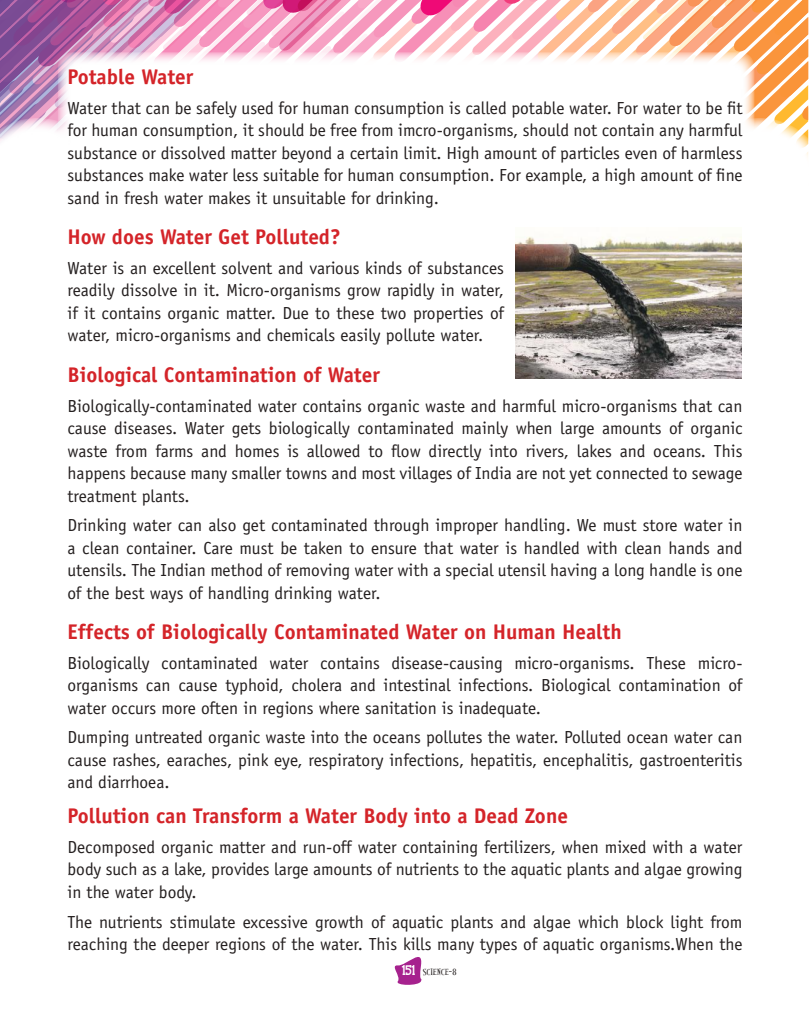
<style>
.page{position:relative;width:810px;height:1035px;background:#fff}
.page>*{position:absolute;margin:0;border:0;box-sizing:border-box;transform-origin:0 0}
.t1{font:700 21.25px "Officina Sans";color:#d42429}
.t2{font:17.5px/22.5px "Officina Sans";color:#241f1f;text-align:justify}
.t3{font:8.75px "Alleycat ICG";color:#241f1f}
.s1{font-family:"Cash Font";font-size:13.75px;color:#fff}
</style>
<div class="page">
<svg style="left:394px;top:957px;width:28px;height:28px"></svg>
<svg style="left:0;top:0;width:809px;height:156px"></svg>
<div style="left:58px;top:52px;width:697px;height:507px;background:#fff;border-radius:15px"></div>
<img style="left:515px;top:236px;width:226px;height:142px">
<p class="t1" style="left:68px;top:64px;width:127px">Potable Water</p>
<p class="t2" style="left:68px;top:97px;width:677px">Water that can be safely used for human consumption is called potable water. For water to be fit for human consumption, it should be free from imcro-organisms, should not contain any harmful substance or dissolved matter beyond a certain limit. High amount of particles even of harmless substances make water less suitable for human consumption. For example, a high amount of fine sand in fresh water makes it unsuitable for drinking.</p>
<p class="t1" style="left:68px;top:224px;width:275px">How does Water Get Polluted?</p>
<p class="t2" style="left:68px;top:257px;width:438px">Water is an excellent solvent and various kinds of substances readily dissolve in it. Micro-organisms grow rapidly in water, if it contains organic matter. Due to these two properties of water, micro-organisms and chemicals easily pollute water.</p>
<p class="t1" style="left:68px;top:361px;width:314px">Biological Contamination of Water</p>
<p class="t2" style="left:68px;top:394px;width:677px">Biologically-contaminated water contains organic waste and harmful micro-organisms that can cause diseases. Water gets biologically contaminated mainly when large amounts of organic waste from farms and homes is allowed to flow directly into rivers, lakes and oceans. This happens because many smaller towns and most villages of India are not yet connected to sewage treatment plants.</p>
<p class="t2" style="left:68px;top:514px;width:677px">Drinking water can also get contaminated through improper handling. We must store water in a clean container. Care must be taken to ensure that water is handled with clean hands and utensils. The Indian method of removing water with a special utensil having a long handle is one of the best ways of handling drinking water.</p>
<p class="t1" style="left:68px;top:619px;width:556px">Effects of Biologically Contaminated Water on Human Health</p>
<p class="t2" style="left:68px;top:652px;width:677px">Biologically contaminated water contains disease-causing micro-organisms. These micro&shy;organisms can cause typhoid, cholera and intestinal infections. Biological contamination of water occurs more often in regions where sanitation is inadequate.</p>
<p class="t2" style="left:68px;top:726px;width:677px">Dumping untreated organic waste into the oceans pollutes the water. Polluted ocean water can cause rashes, earaches, pink eye, respiratory infections, hepatitis, encephalitis, gastroenteritis and diarrhoea.</p>
<p class="t1" style="left:68px;top:803px;width:502px">Pollution can Transform a Water Body into a Dead Zone</p>
<p class="t2" style="left:68px;top:836px;width:676px">Decomposed organic matter and run-off water containing fertilizers, when mixed with a water body such as a lake, provides large amounts of nutrients to the aquatic plants and algae growing in the water body.</p>
<p class="t2" style="left:68px;top:910px;width:677px">The nutrients stimulate excessive growth of aquatic plants and algae which block light from reaching the deeper regions of the water. This kills many types of aquatic organisms.When the</p>
<p class="t3" style="left:402px;top:967px;width:56px"><span class="s1">151</span> SCIENCE-8</p>
</div>
